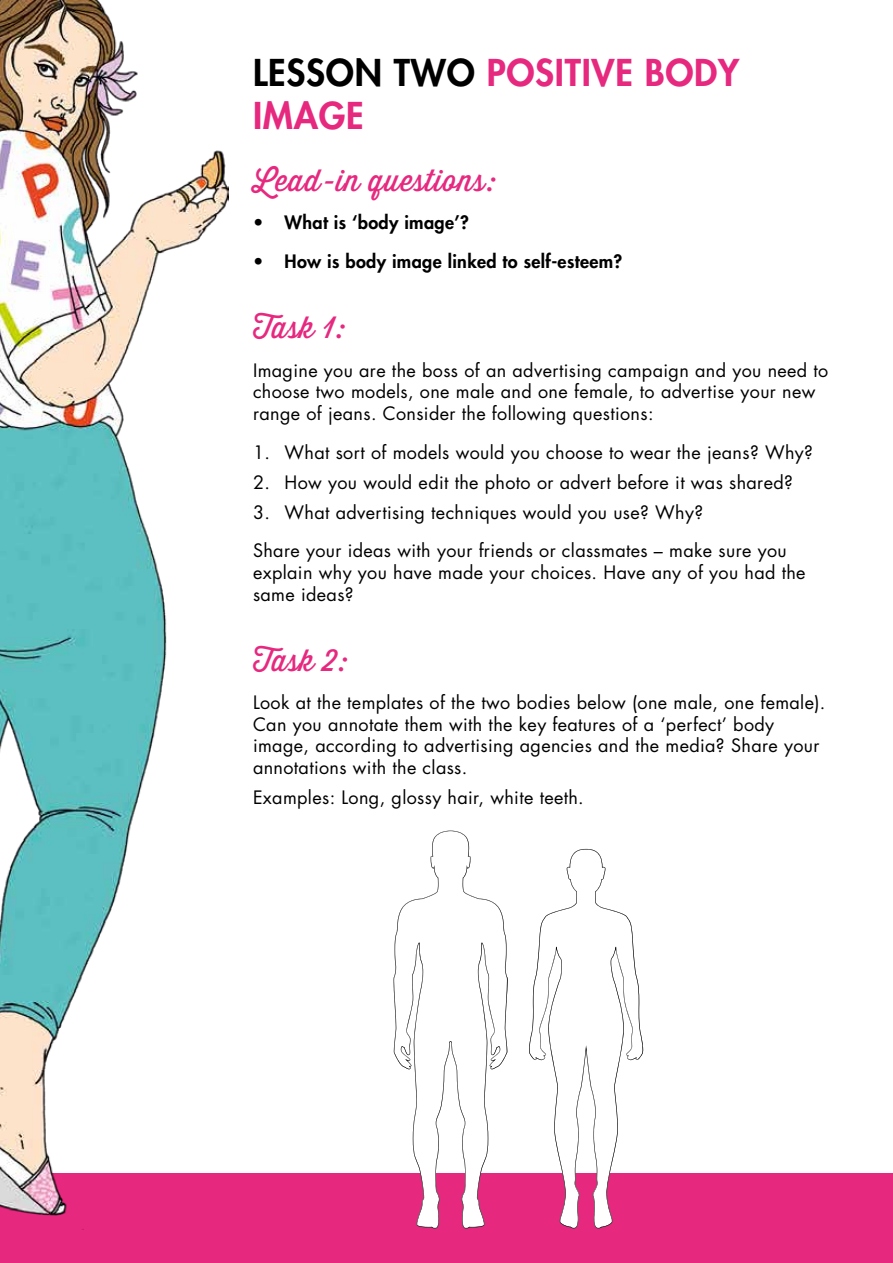
<style>
.page{position:relative;width:893px;height:1263px;background:#fff}
.page>*{position:absolute;margin:0;border:0;box-sizing:border-box;transform-origin:0 0}
.t1{font:800 36px/43.2px "Futura";letter-spacing:.02em;color:#e6287f}
.t2{font:30px "Thirsty Script";letter-spacing:.02em;color:#e6287f}
.t3{font:18px/21.6px "Futura";letter-spacing:.02em;color:#000}
.t4{font:800 18px "Futura";letter-spacing:.02em;color:#000}
.s1{color:#000}
</style>
<div class="page">
<div style="left:0;top:1174px;width:893px;height:89px;background:#e6287f"></div>
<img style="left:0;top:0;width:228px;height:1216px">
<svg style="left:394px;top:830px;width:113px;height:398px"></svg>
<img style="left:394px;top:831px;width:57px;height:238px">
<img style="left:394px;top:832px;width:48px;height:237px">
<svg style="left:528px;top:849px;width:116px;height:380px"></svg>
<img style="left:530px;top:849px;width:56px;height:210px">
<img style="left:529px;top:852px;width:47px;height:369px">
<h1 class="t1" style="left:253px;top:51px;width:488px"><span class="s1">LESSON TWO</span> POSITIVE BODY<br>IMAGE</h1>
<h2 class="t2" style="left:253px;top:158px;width:244px">Lead-in questions:</h2>
<p class="t4" style="left:253px;top:211px;width:217px">• What is ‘body image’?</p>
<p class="t4" style="left:253px;top:249px;width:371px">• How is body image linked to self-esteem?</p>
<h2 class="t2" style="left:253px;top:306px;width:93px">Task 1:</h2>
<p class="t3" style="left:253px;top:359px;width:577px">Imagine you are the boss of an advertising campaign and you need to choose two models, one male and one female, to advertise your new range of jeans. Consider the following questions:</p>
<p class="t3" style="left:253px;top:441px;width:562px">1. What sort of models would you choose to wear the jeans? Why?</p>
<p class="t3" style="left:253px;top:471px;width:541px">2. How you would edit the photo or advert before it was shared?</p>
<p class="t3" style="left:253px;top:493px;width:535px;line-height:38.5px">3. What advertising techniques would you use? Why?<br>Share your ideas with your friends or classmates – make sure you</p>
<p class="t3" style="left:253px;top:561px;width:554px">explain why you have made your choices. Have any of you had the same ideas?</p>
<h2 class="t2" style="left:253px;top:638px;width:95px">Task 2:</h2>
<p class="t3" style="left:253px;top:691px;width:574px">Look at the templates of the two bodies below (one male, one female).<br>Can you annotate them with the key features of a ‘perfect’ body image, according to advertising agencies and the media? Share your annotations with the class.</p>
<p class="t3" style="left:253px;top:786px;width:332px">Examples: Long, glossy hair, white teeth.</p>
</div>
